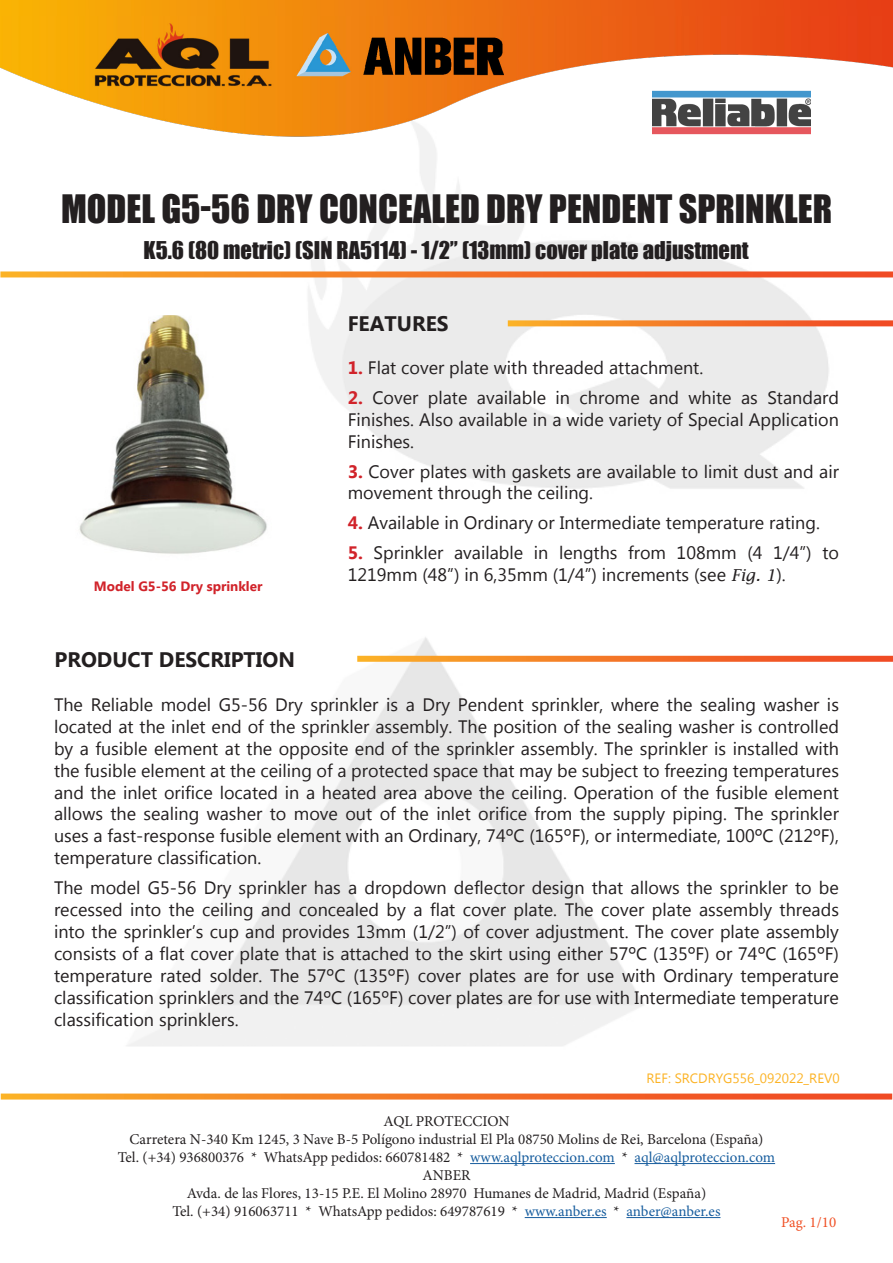
<style>
.page{position:relative;width:893px;height:1263px;background:#fff}
.page>*{position:absolute;margin:0;border:0;box-sizing:border-box;transform-origin:0 0}
.t1{font:36px "Impact";color:#231f20}
.t2{font:22.5px "Impact";color:#231f20}
.t3{font:700 21px "Microsoft New Tai Lue";color:#231f20}
.t4{font:18px/21.9px "Microsoft New Tai Lue";color:#231f20;text-align:justify}
.t5{font:15px/18px "Minion Pro";color:#231f20;text-align:center}
.t6{font:15px "Minion Pro";color:#f05126}
.t7{font:13.5px "Microsoft New Tai Lue";color:#fcb325}
.t8{font:700 13.5px "Microsoft New Tai Lue";color:#d1232a}
.s1{font-weight:700;color:#d1232a}
.s2{font-family:"Lucida Fax";font-style:italic;font-size:16.5px}
.s3{color:#175d9e}
</style>
<div class="page">
<svg style="left:1px;top:1093px;width:891px;height:6px;background:#f4823a"></svg>
<hr style="left:470px;top:1163px;width:145px;height:1px;background:#175d9e">
<hr style="left:634px;top:1163px;width:141px;height:1px;background:#175d9e">
<hr style="left:525px;top:1217px;width:82px;height:1px;background:#175d9e">
<hr style="left:626px;top:1217px;width:94px;height:1px;background:#175d9e">
<img style="left:0;top:0;width:893px;height:148px">
<svg style="left:0;top:271px;width:893px;height:6px;background:#f48037"></svg>
<svg style="left:357px;top:656px;width:536px;height:6px;background:#f47b2e"></svg>
<img style="left:653px;top:91px;width:157px;height:43px">
<svg style="left:508px;top:320px;width:385px;height:6px;background:#f37e33"></svg>
<img style="left:79px;top:315px;width:189px;height:242px">
<h1 class="t1" style="left:61px;top:181px;width:773px">MODEL G5-56 DRY CONCEALED DRY PENDENT SPRINKLER</h1>
<p class="t2" style="left:144px;top:233px;width:607px">K5.6 (80 metric) (SIN RA5114) - 1/2” (13mm) cover plate adjustment</p>
<p class="t8" style="left:94px;top:579px;width:170px">Model G5-56 Dry sprinkler</p>
<p class="t3" style="left:54px;top:647px;width:242px">PRODUCT DESCRIPTION</p>
<p class="t3" style="left:348px;top:312px;width:103px">FEATURES</p>
<p class="t4" style="left:348px;top:358px;width:357px"><span class="s1">1.</span> Flat cover plate with threaded attachment.</p>
<p class="t4" style="left:348px;top:388px;width:493px"><span class="s1">2.</span> Cover plate available in chrome and white as Standard Finishes. Also available in a wide variety of Special Application Finishes.</p>
<p class="t4" style="left:348px;top:462px;width:493px"><span class="s1">3.</span> Cover plates with gaskets are available to limit dust and air movement through the ceiling.</p>
<p class="t4" style="left:348px;top:514px;width:474px"><span class="s1">4.</span> Available in Ordinary or Intermediate temperature rating.</p>
<p class="t4" style="left:348px;top:544px;width:493px"><span class="s1">5.</span> Sprinkler available in lengths from 108mm (4 1/4”) to<br>1219mm (48”) in 6,35mm (1/4”) increments (see <span class="s2">Fig. 1</span>).</p>
<p class="t4" style="left:54px;top:695px;width:786px">The Reliable model G5-56 Dry sprinkler is a Dry Pendent sprinkler, where the sealing washer is located at the inlet end of the sprinkler assembly. The position of the sealing washer is controlled by a fusible element at the opposite end of the sprinkler assembly. The sprinkler is installed with the fusible element at the ceiling of a protected space that may be subject to freezing temperatures and the inlet orifice located in a heated area above the ceiling. Operation of the fusible element allows the sealing washer to move out of the inlet orifice from the supply piping. The sprinkler uses a fast-response fusible element with an Ordinary, 74ºC (165ºF), or intermediate, 100ºC (212ºF), temperature classification.</p>
<p class="t4" style="left:54px;top:878px;width:786px">The model G5-56 Dry sprinkler has a dropdown deflector design that allows the sprinkler to be recessed into the ceiling and concealed by a flat cover plate. The cover plate assembly threads into the sprinkler’s cup and provides 13mm (1/2”) of cover adjustment. The cover plate assembly consists of a flat cover plate that is attached to the skirt using either 57ºC (135ºF) or 74ºC (165ºF) temperature rated solder. The 57ºC (135ºF) cover plates are for use with Ordinary temperature classification sprinklers and the 74ºC (165ºF) cover plates are for use with Intermediate temperature classification sprinklers.</p>
<p class="t7" style="left:647px;top:1071px;width:195px">REF: SRCDRYG556_092022_REV0</p>
<p class="t5" style="left:118px;top:1112px;width:659px">AQL PROTECCION<br>Carretera N-340 Km 1245, 3 Nave B-5 Polígono industrial El Pla 08750 Molins de Rei, Barcelona (España)<br>Tel. (+34) 936800376 * WhatsApp pedidos: 660781482 * <span class="s3">www.aqlproteccion.com</span> * <span class="s3">aql@aqlproteccion.com </span>ANBER<br>Avda. de las Flores, 13-15 P.E. El Molino 28970 Humanes de Madrid, Madrid (España)<br>Tel. (+34) 916063711 * WhatsApp pedidos: 649787619 * <span class="s3">www.anber.es</span> * <span class="s3">anber@anber.es</span></p>
<p class="t6" style="left:781px;top:1212px;width:57px">Pag. 1/10</p>
</div>
